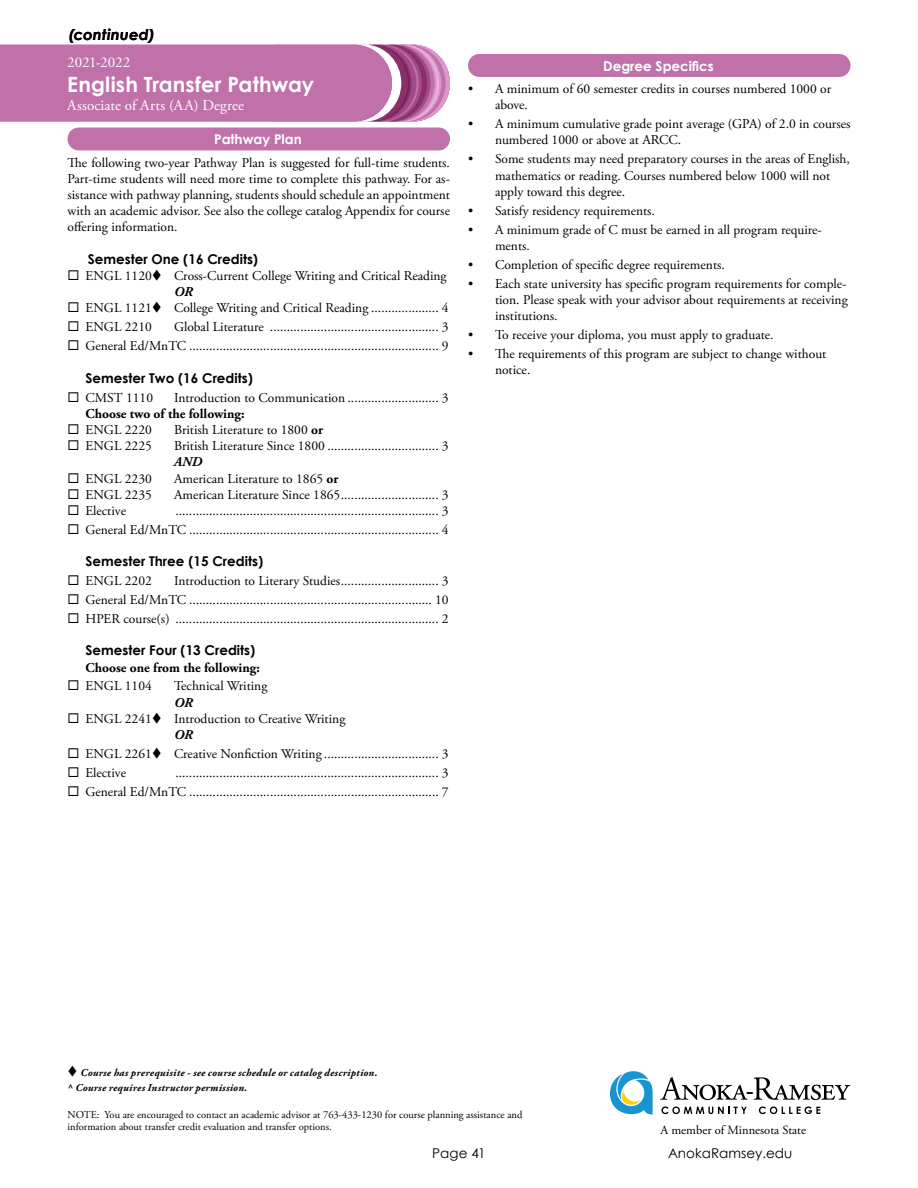
<style>
.page{position:relative;width:918px;height:1188px;background:#fff}
.page>*{position:absolute;margin:0;border:0;box-sizing:border-box;transform-origin:0 0}
.t1{font:700 21px/25.2px "Century Gothic";letter-spacing:.005em;color:#fff}
.t2{font:15px "Adobe Garamond Pro";letter-spacing:.01em;color:#fff}
.t3{font:italic 700 15px "Century Gothic";letter-spacing:.01em;color:#000}
.Opening_Paragraph{font:13.5px/16.2px "Adobe Garamond Pro";color:#000}
.t4{font:700 13.5px/16.2px "Adobe Garamond Pro";color:#000}
.Checkbox_List{font:700 13.5px "Century Gothic";color:#000}
.t5{font:700 13.5px "Century Gothic";color:#fff}
.t6{font:13.5px "Century Gothic";color:#000}
.t7{font:italic 700 13.5px "Adobe Garamond Pro";color:#000}
.t8{font:12.6px "Adobe Garamond Pro";color:#000}
.t9{font:10.5px/12.6px "Adobe Garamond Pro";color:#000}
.t10{font:italic 700 10.5px/14.4px "Adobe Garamond Pro";letter-spacing:.025em;color:#000}
.s1{font-weight:700;font-style:italic}
.s2{font-weight:700}
.s3{font-family:"Century Gothic"}
</style>
<div class="page">
<svg style="left:610px;top:1071px;width:43px;height:44px"></svg>
<svg style="left:660px;top:1077px;width:190px;height:23px"></svg>
<svg style="left:661px;top:1107px;width:86px;height:7px"></svg>
<svg style="left:759px;top:1107px;width:61px;height:7px"></svg>
<svg style="left:0;top:45px;width:450px;height:77px;background:#c074ab"></svg>
<div style="left:68px;top:127px;width:382px;height:23px;background:#c071aa;border-radius:11px"></div>
<div style="left:468px;top:54px;width:383px;height:23px;background:#c071aa;border-radius:11px"></div>
<p class="t3" style="left:69px;top:25px;width:88px">(continued)</p>
<p class="t2" style="left:67px;top:53px;width:65px">2021-2022</p>
<p class="t1" style="left:67px;top:71px;width:248px">English Transfer Pathway</p>
<p class="t2" style="left:67px;top:96px;width:178px">Associate of Arts (AA) Degree</p>
<p class="t5" style="left:214px;top:131px;width:89px">Pathway Plan</p>
<p class="Opening_Paragraph" style="left:68px;top:155px;width:384px">The following two-year Pathway Plan is suggested for full-time students.<br>Part-time students will need more time to complete this pathway. For as&shy;sistance with pathway planning, students should schedule an appointment with an academic advisor. See also the college catalog Appendix for course offering information.</p>
<p class="Checkbox_List" style="left:88px;top:250px;width:172px">Semester One (16 Credits)</p>
<p class="Opening_Paragraph" style="left:174px;top:268px;width:274px;text-indent:-106px">◻ ENGL 1120▼ Cross-Current College Writing and Critical Reading<br><span class="s1">OR</span></p>
<p class="Opening_Paragraph" style="left:68px;top:301px;width:306px">◻ ENGL 1121▼ College Writing and Critical Reading.....................</p>
<p class="Opening_Paragraph" style="left:442px;top:301px;width:8px">4</p>
<p class="Opening_Paragraph" style="left:68px;top:319px;width:86px">◻ ENGL 2210</p>
<p class="Opening_Paragraph" style="left:174px;top:319px;width:98px">Global Literature ...................................................</p>
<p class="Opening_Paragraph" style="left:442px;top:319px;width:8px">3</p>
<p class="Opening_Paragraph" style="left:68px;top:338px;width:124px">◻ General Ed/MnTC...........................................................................</p>
<p class="Opening_Paragraph" style="left:442px;top:338px;width:8px">9</p>
<p class="Checkbox_List" style="left:86px;top:369px;width:169px">Semester Two (16 Credits)</p>
<p class="Opening_Paragraph" style="left:68px;top:390px;width:87px">◻ CMST 1110</p>
<p class="Opening_Paragraph" style="left:174px;top:390px;width:176px">Introduction to Communication............................</p>
<p class="Opening_Paragraph" style="left:442px;top:390px;width:8px">3</p>
<p class="t4" style="left:86px;top:406px;width:161px">Choose two of the following:</p>
<p class="Opening_Paragraph" style="left:68px;top:422px;width:86px">◻ ENGL 2220</p>
<p class="Opening_Paragraph" style="left:174px;top:422px;width:151px">British Literature to 1800 <span class="s2">or</span></p>
<p class="Opening_Paragraph" style="left:68px;top:438px;width:86px">◻ ENGL 2225</p>
<p class="Opening_Paragraph" style="left:174px;top:438px;width:156px">British Literature Since 1800..................................</p>
<p class="Opening_Paragraph" style="left:442px;top:438px;width:8px">3</p>
<p class="t7" style="left:174px;top:454px;width:30px">AND</p>
<p class="Opening_Paragraph" style="left:68px;top:471px;width:86px">◻ ENGL 2230</p>
<p class="Opening_Paragraph" style="left:174px;top:471px;width:166px">American Literature to 1865 <span class="s2">or</span></p>
<p class="Opening_Paragraph" style="left:68px;top:487px;width:86px">◻ ENGL 2235</p>
<p class="Opening_Paragraph" style="left:174px;top:487px;width:171px">American Literature Since 1865..............................</p>
<p class="Opening_Paragraph" style="left:442px;top:487px;width:8px">3</p>
<p class="Opening_Paragraph" style="left:68px;top:503px;width:60px">◻ Elective</p>
<p class="Opening_Paragraph" style="left:174px;top:503px;width:5px">...............................................................................</p>
<p class="Opening_Paragraph" style="left:442px;top:503px;width:8px">3</p>
<p class="Opening_Paragraph" style="left:68px;top:522px;width:124px">◻ General Ed/MnTC...........................................................................</p>
<p class="Opening_Paragraph" style="left:442px;top:522px;width:8px">4</p>
<p class="Checkbox_List" style="left:86px;top:553px;width:179px">Semester Three (15 Credits)</p>
<p class="Opening_Paragraph" style="left:68px;top:573px;width:86px">◻ ENGL 2202</p>
<p class="Opening_Paragraph" style="left:174px;top:573px;width:171px">Introduction to Literary Studies..............................</p>
<p class="Opening_Paragraph" style="left:442px;top:573px;width:8px">3</p>
<p class="Opening_Paragraph" style="left:68px;top:592px;width:124px">◻ General Ed/MnTC.........................................................................</p>
<p class="Opening_Paragraph" style="left:435px;top:592px;width:15px">10</p>
<p class="Opening_Paragraph" style="left:68px;top:611px;width:111px">◻ HPER course(s) ...............................................................................</p>
<p class="Opening_Paragraph" style="left:442px;top:611px;width:8px">2</p>
<p class="t4" style="left:86px;top:643px;width:176px"><span class="s3">Semester Four (13 Credits)<br></span>Choose one from the following:</p>
<p class="Opening_Paragraph" style="left:68px;top:679px;width:86px">◻ ENGL 1104</p>
<p class="Opening_Paragraph" style="left:174px;top:679px;width:95px">Technical Writing<br><span class="s1">OR</span></p>
<p class="Opening_Paragraph" style="left:174px;top:711px;width:173px;text-indent:-106px">◻ ENGL 2241▼ Introduction to Creative Writing<br><span class="s1">OR</span></p>
<p class="Opening_Paragraph" style="left:68px;top:746px;width:259px">◻ ENGL 2261▼ Creative Nonfiction Writing...................................</p>
<p class="Opening_Paragraph" style="left:442px;top:746px;width:8px">3</p>
<p class="Opening_Paragraph" style="left:68px;top:765px;width:60px">◻ Elective</p>
<p class="Opening_Paragraph" style="left:174px;top:765px;width:5px">...............................................................................</p>
<p class="Opening_Paragraph" style="left:442px;top:765px;width:8px">3</p>
<p class="Opening_Paragraph" style="left:68px;top:784px;width:124px">◻ General Ed/MnTC...........................................................................</p>
<p class="Opening_Paragraph" style="left:442px;top:784px;width:8px">7</p>
<h1 class="t1" style="left:67px;top:58px;width:273px">Arts, Communications and<br>Information Systems</h1>
<p class="t5" style="left:603px;top:57px;width:112px">Degree Specifics</p>
<p class="Opening_Paragraph" style="left:495px;top:81px;width:338px;text-indent:-27px">• A minimum of 60 semester credits in courses numbered 1000 or above.</p>
<p class="Opening_Paragraph" style="left:495px;top:116px;width:357px;text-indent:-27px">• A minimum cumulative grade point average (GPA) of 2.0 in courses numbered 1000 or above at ARCC.</p>
<p class="Opening_Paragraph" style="left:495px;top:151px;width:356px;text-indent:-27px">• Some students may need preparatory courses in the areas of English, mathematics or reading. Courses numbered below 1000 will not apply toward this degree.</p>
<p class="Opening_Paragraph" style="left:468px;top:203px;width:187px">• Satisfy residency requirements.</p>
<p class="Opening_Paragraph" style="left:495px;top:222px;width:328px;text-indent:-27px">• A minimum grade of C must be earned in all program require&shy;ments.</p>
<p class="Opening_Paragraph" style="left:468px;top:257px;width:257px">• Completion of specific degree requirements.</p>
<p class="Opening_Paragraph" style="left:495px;top:276px;width:354px;text-align:justify;text-indent:-27px">• Each state university has specific program requirements for comple&shy;tion. Please speak with your advisor about requirements at receiving institutions.</p>
<p class="Opening_Paragraph" style="left:468px;top:327px;width:305px">• To receive your diploma, you must apply to graduate.</p>
<p class="Opening_Paragraph" style="left:495px;top:346px;width:333px;text-indent:-27px">• The requirements of this program are subject to change without notice.</p>
<p class="t10" style="left:68px;top:1066px;width:312px">▼ Course has prerequisite - see course schedule or catalog description. ^ Course requires Instructor permission.</p>
<p class="t9" style="left:68px;top:1109px;width:456px">NOTE: You are encouraged to contact an academic advisor at 763-433-1230 for course planning assistance and information about transfer credit evaluation and transfer options.</p>
<p class="t8" style="left:660px;top:1123px;width:147px">A member of Minnesota State</p>
<p class="t6" style="left:432px;top:1145px;width:55px">Page 41</p>
<p class="t6" style="left:668px;top:1145px;width:126px">AnokaRamsey.edu</p>
</div>
